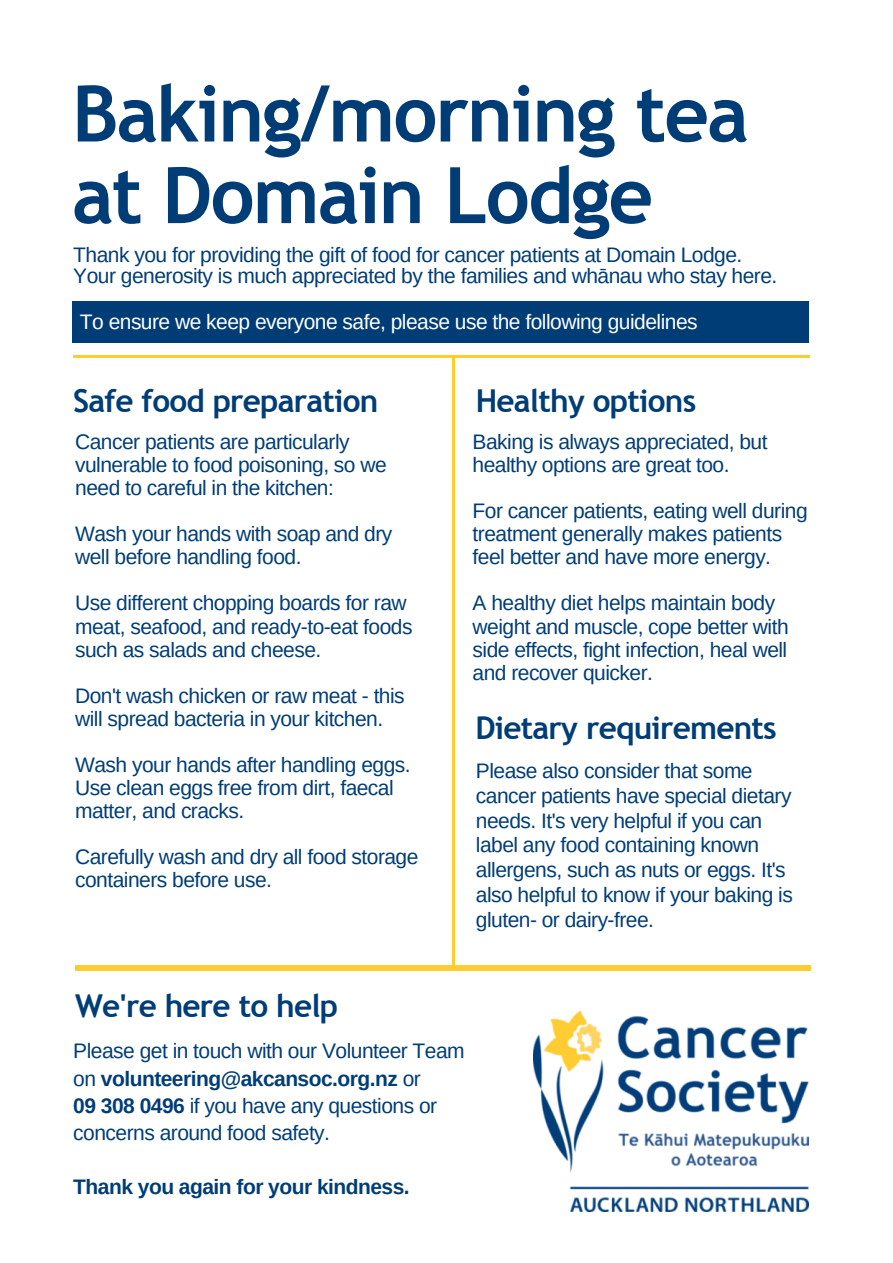
<style>
.page{position:relative;width:893px;height:1263px;background:#fff}
.page>*{position:absolute;margin:0;border:0;box-sizing:border-box;transform-origin:0 0}
.t1{font:700 78px/81.6px "Trebuchet MS";letter-spacing:-.025em;color:#003d77}
.t2{font:700 31.5px "Trebuchet MS";letter-spacing:-.025em;color:#003d77}
.t3{font:21px/23.1px "Arimo";letter-spacing:-.025em;color:#003d77}
.t4{font:21px "Arimo";letter-spacing:-.025em;color:#fff}
.t5{font:700 21px "Arimo";letter-spacing:-.025em;color:#003d77}
.s1{font-weight:700}
</style>
<div class="page">
<hr style="left:452px;top:358px;width:2px;height:607px;background:#fecc2f">
<div style="left:75px;top:965px;width:735px;height:5px;background:#fecc2f"></div>
<img style="left:533px;top:1011px;width:275px;height:200px">
<div style="left:72px;top:301px;width:736px;height:41px;background:#003d77"></div>
<hr style="left:73px;top:355px;width:736px;height:3px;background:#fecc2f">
<p class="t1" style="left:72px;top:73px;width:678px">Baking/morning tea at Domain Lodge</p>
<p class="t3" style="left:73px;top:243px;width:670px">Thank you for providing the gift of food for cancer patients at Domain Lodge.</p>
<p class="t3" style="left:73px;top:265px;width:705px">Your generosity is much appreciated by the families and whānau who stay here.</p>
<p class="t4" style="left:80px;top:310px;width:619px">To ensure we keep everyone safe, please use the following guidelines</p>
<p class="t2" style="left:73px;top:382px;width:307px">Safe food preparation</p>
<p class="t3" style="left:75px;top:430px;width:313px">Cancer patients are particularly vulnerable to food poisoning, so we need to careful in the kitchen:</p>
<p class="t3" style="left:75px;top:522px;width:319px">Wash your hands with soap and dry well before handling food.</p>
<p class="t3" style="left:75px;top:592px;width:339px">Use different chopping boards for raw meat, seafood, and ready-to-eat foods such as salads and cheese.</p>
<p class="t3" style="left:75px;top:684px;width:331px">Don't wash chicken or raw meat - this will spread bacteria in your kitchen.</p>
<p class="t3" style="left:75px;top:753px;width:337px">Wash your hands after handling eggs.</p>
<p class="t3" style="left:75px;top:776px;width:320px">Use clean eggs free from dirt, faecal matter, and cracks.</p>
<p class="t3" style="left:75px;top:845px;width:345px">Carefully wash and dry all food storage containers before use.</p>
<p class="t2" style="left:476px;top:382px;width:222px">Healthy options</p>
<p class="t3" style="left:472px;top:430px;width:296px">Baking is always appreciated, but healthy options are great too.</p>
<p class="t3" style="left:472px;top:499px;width:336px">For cancer patients, eating well during treatment generally makes patients feel better and have more energy.</p>
<p class="t3" style="left:472px;top:592px;width:318px">A healthy diet helps maintain body weight and muscle, cope better with side effects, fight infection, heal well and recover quicker.</p>
<p class="t2" style="left:475px;top:709px;width:303px">Dietary requirements</p>
<p class="t3" style="left:476px;top:758px;width:318px;line-height:24.8px">Please also consider that some cancer patients have special dietary needs. It's very helpful if you can label any food containing known allergens, such as nuts or eggs. It's also helpful to know if your baking is gluten- or dairy-free.</p>
<p class="t2" style="left:75px;top:987px;width:264px">We're here to help</p>
<p class="t3" style="left:73px;top:1038px;width:393px;line-height:27px">Please get in touch with our Volunteer Team on <span class="s1">volunteering@akcansoc.org.nz</span> or</p>
<p class="t3" style="left:73px;top:1092px;width:365px;line-height:27px"><span class="s1">09 308 0496</span> if you have any questions or concerns around food safety.</p>
<p class="t5" style="left:73px;top:1174px;width:338px">Thank you again for your kindness.</p>
</div>
